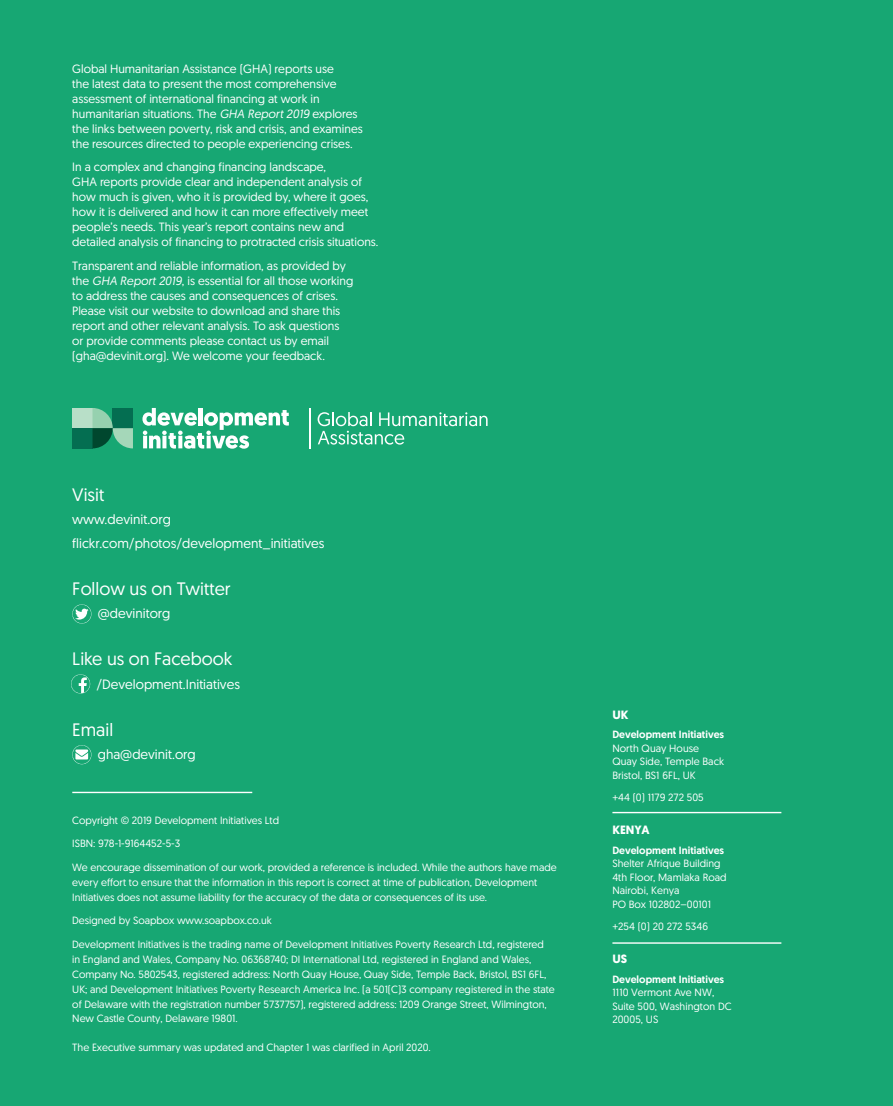
<style>
.page{position:relative;width:893px;height:1106px;background:#17a773}
.page>*{position:absolute;margin:0;border:0;box-sizing:border-box;transform-origin:0 0}
.t1{font:18px "Geomanist";color:#fff}
.t2{font:13.5px/23.5px "Geomanist";color:#fff}
.t3{font:12px/15px "Geomanist";color:#fff}
.t4{font:700 12px "Geomanist";letter-spacing:.005em;color:#fff}
.t5{font:10.5px/13.5px "Geomanist";color:#fff}
.t6{font:500 10.5px "Geomanist";color:#fff}
.t7{font:10.5px "Geomanist";color:#fff}
.s1{font-style:italic}
</style>
<div class="page">
<hr style="left:72px;top:791px;width:180px;height:2px;background:#fff">
<hr style="left:612px;top:812px;width:169px;height:1px;background:#fff">
<hr style="left:612px;top:942px;width:169px;height:1px;background:#fff">
<svg style="left:318px;top:412px;width:170px;height:32px"></svg>
<hr style="left:309px;top:408px;width:2px;height:40px;background:#fff">
<svg style="left:142px;top:408px;width:147px;height:40px"></svg>
<div style="left:72px;top:408px;width:21px;height:20px;background:#b8dfc8"></div>
<div style="left:72px;top:428px;width:21px;height:20px;background:#046e51"></div>
<svg style="left:93px;top:408px;width:40px;height:40px;background:#429776"></svg>
<svg style="left:72px;top:604px;width:19px;height:19px"></svg>
<svg style="left:71px;top:674px;width:19px;height:19px"></svg>
<svg style="left:72px;top:745px;width:19px;height:19px"></svg>
<p class="t3" style="left:72px;top:61px;width:292px">Global Humanitarian Assistance (GHA) reports use<br>the latest data to present the most comprehensive assessment of international financing at work in humanitarian situations. The <span class="s1">GHA Report 2019</span> explores the links between poverty, risk and crisis, and examines the resources directed to people experiencing crises.</p>
<p class="t3" style="left:72px;top:159px;width:308px">In a complex and changing financing landscape,<br>GHA reports provide clear and independent analysis of how much is given, who it is provided by, where it goes, how it is delivered and how it can more effectively meet people’s needs. This year’s report contains new and detailed analysis of financing to protracted crisis situations.</p>
<p class="t3" style="left:72px;top:258px;width:283px">Transparent and reliable information, as provided by the <span class="s1">GHA Report 2019</span>, is essential for all those working to address the causes and consequences of crises.<br>Please visit our website to download and share this report and other relevant analysis. To ask questions or provide comments please contact us by email (gha@devinit.org). We welcome your feedback.</p>
<h1 class="t1" style="left:72px;top:483px;width:34px">Visit</h1>
<p class="t2" style="left:72px;top:507px;width:254px">www.devinit.org flickr.com/photos/development_initiatives</p>
<h1 class="t1" style="left:72px;top:577px;width:160px">Follow us on Twitter</h1>
<p class="t2" style="left:98px;top:601px;width:74px">@devinitorg</p>
<h1 class="t1" style="left:72px;top:647px;width:162px">Like us on Facebook</h1>
<p class="t2" style="left:97px;top:672px;width:145px">/Development.Initiatives</p>
<h1 class="t1" style="left:72px;top:718px;width:42px">Email</h1>
<p class="t2" style="left:98px;top:742px;width:99px">gha@devinit.org</p>
<p class="t5" style="left:72px;top:813px;width:208px">Copyright © 2019 Development Initiatives Ltd</p>
<p class="t5" style="left:72px;top:836px;width:109px">ISBN: 978-1-9164452-5-3</p>
<p class="t5" style="left:72px;top:859px;width:486px;line-height:15px">We encourage dissemination of our work, provided a reference is included. While the authors have made every effort to ensure that the information in this report is correct at time of publication, Development<br>Initiatives does not assume liability for the accuracy of the data or consequences of its use.</p>
<p class="t5" style="left:72px;top:913px;width:201px">Designed by Soapbox www.soapbox.co.uk</p>
<p class="t5" style="left:72px;top:936px;width:484px;line-height:14.9px">Development Initiatives is the trading name of Development Initiatives Poverty Research Ltd, registered<br>in England and Wales, Company No. 06368740; DI International Ltd, registered in England and Wales, Company No. 5802543, registered address: North Quay House, Quay Side, Temple Back, Bristol, BS1 6FL, UK; and Development Initiatives Poverty Research America Inc. (a 501(C)3 company registered in the state of Delaware with the registration number 5737757), registered address: 1209 Orange Street, Wilmington, New Castle County, Delaware 19801.</p>
<p class="t7" style="left:72px;top:1040px;width:360px">The Executive summary was updated and Chapter 1 was clarified in April 2020.</p>
<p class="t4" style="left:612px;top:707px;width:18px">UK</p>
<p class="t6" style="left:612px;top:727px;width:113px">Development Initiatives</p>
<p class="t5" style="left:612px;top:741px;width:113px">North Quay House<br>Quay Side, Temple Back<br>Bristol, BS1 6FL, UK</p>
<p class="t5" style="left:612px;top:790px;width:93px">+44 (0) 1179 272 505</p>
<p class="t4" style="left:612px;top:822px;width:39px">KENYA</p>
<p class="t6" style="left:612px;top:843px;width:113px">Development Initiatives</p>
<p class="t5" style="left:612px;top:856px;width:116px">Shelter Afrique Building<br>4th Floor, Mamlaka Road<br>Nairobi, Kenya<br>PO Box 102802–00101</p>
<p class="t5" style="left:612px;top:919px;width:97px">+254 (0) 20 272 5346</p>
<p class="t4" style="left:612px;top:951px;width:16px">US</p>
<p class="t6" style="left:612px;top:971px;width:113px">Development Initiatives</p>
<p class="t5" style="left:612px;top:985px;width:121px">1110 Vermont Ave NW,<br>Suite 500, Washington DC<br>20005, US</p>
</div>
